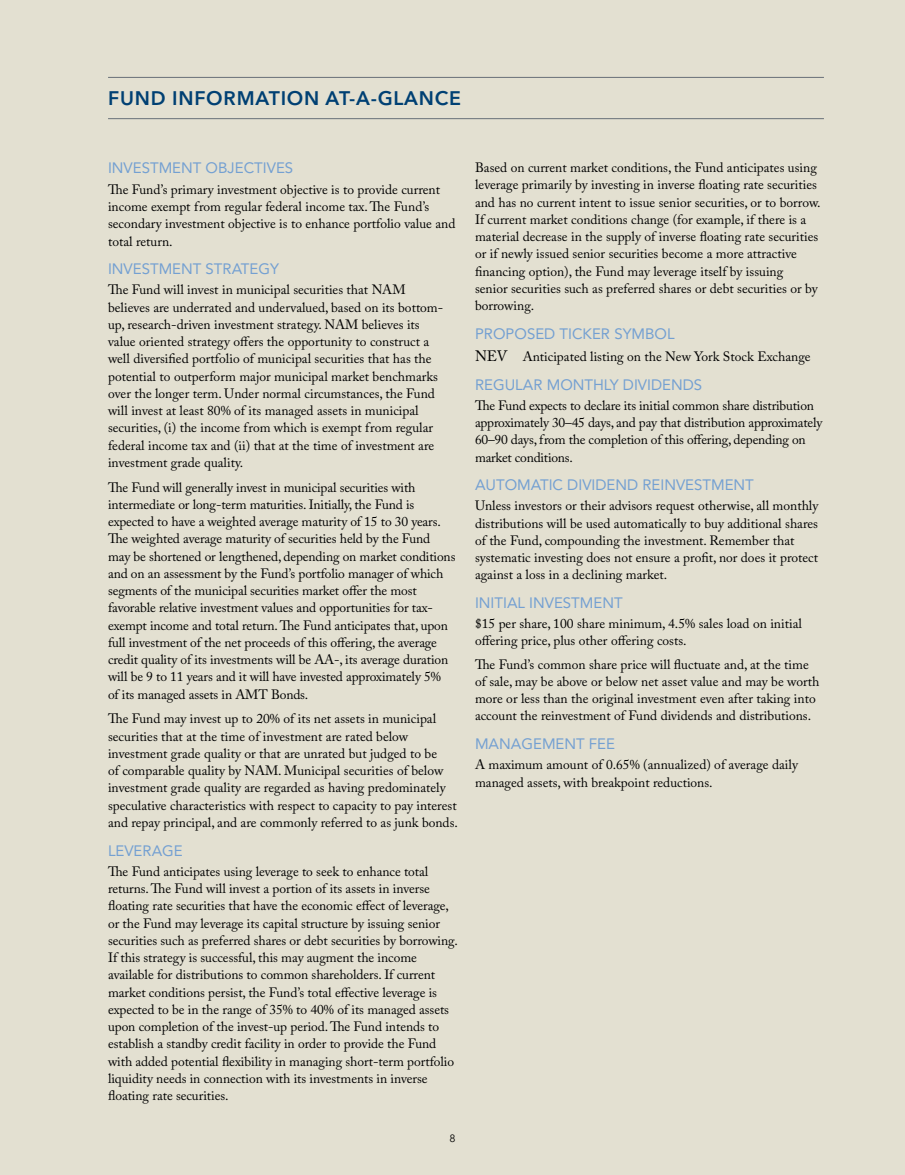
<style>
.page{position:relative;width:905px;height:1175px;background:#fff}
.page>*{position:absolute;margin:0;border:0;box-sizing:border-box;transform-origin:0 0}
.t1{font:600 19.5px "Avenir Next LT Pro";letter-spacing:.04em;color:#004073}
.t2{font:15px "Avenir";color:#74a0d1}
.t3{font:13.5px/17.2px "Adobe Caslon Pro";color:#000}
.s1{font-size:15px}
</style>
<div class="page">
<div style="left:0;top:0;width:904px;height:1174px;background:#e3e0d1"></div>
<hr style="left:108px;top:77px;width:716px;height:1px;background:#687078">
<hr style="left:108px;top:118px;width:716px;height:1px;background:#687078">
<h1 class="t1" style="left:108px;top:86px;width:354px">FUND INFORMATION AT-A-GLAN CE</h1>
<p class="t2" style="left:108px;top:159px;width:187px">INVESTMENT OBJECTIVES</p>
<p class="t3" style="left:108px;top:180px;width:349px">The Fund’s primary investment objective is to provide current income exempt from regular federal income tax. The Fund’s secondary investment objective is to enhance portfolio value and total return.</p>
<p class="t2" style="left:108px;top:260px;width:172px">INVESTMENT STRATEGY</p>
<p class="t3" style="left:108px;top:281px;width:337px">The Fund will invest in municipal securities that NAM believes are underrated and undervalued, based on its bottom&shy;up, research-driven investment strategy. NAM believes its value oriented strategy offers the opportunity to construct a well diversified portfolio of municipal securities that has the potential to outperform major municipal market benchmarks over the longer term. Under normal circumstances, the Fund will invest at least 80% of its managed assets in municipal securities, (i) the income from which is exempt from regular federal income tax and (ii) that at the time of investment are investment grade quality.</p>
<p class="t3" style="left:108px;top:478px;width:349px">The Fund will generally invest in municipal securities with intermediate or long-term maturities. Initially, the Fund is expected to have a weighted average maturity of 15 to 30 years.<br>The weighted average maturity of securities held by the Fund may be shortened or lengthened, depending on market conditions and on an assessment by the Fund’s portfolio manager of which segments of the municipal securities market offer the most favorable relative investment values and opportunities for tax&shy;exempt income and total return. The Fund anticipates that, upon full investment of the net proceeds of this offering, the average credit quality of its investments will be AA-, its average duration will be 9 to 11 years and it will have invested approximately 5%<br>of its managed assets in AMT Bonds.</p>
<p class="t3" style="left:108px;top:710px;width:351px">The Fund may invest up to 20% of its net assets in municipal securities that at the time of investment are rated below investment grade quality or that are unrated but judged to be<br>of comparable quality by NAM. Municipal securities of below investment grade quality are regarded as having predominately speculative characteristics with respect to capacity to pay interest and repay principal, and are commonly referred to as junk bonds.</p>
<p class="t2" style="left:108px;top:841px;width:76px">LEVERAGE</p>
<p class="t3" style="left:108px;top:862px;width:351px">The Fund anticipates using leverage to seek to enhance total returns. The Fund will invest a portion of its assets in inverse floating rate securities that have the economic effect of leverage, or the Fund may leverage its capital structure by issuing senior securities such as preferred shares or debt securities by borrowing.<br>If this strategy is successful, this may augment the income available for distributions to common shareholders. If current market conditions persist, the Fund’s total effective leverage is expected to be in the range of 35% to 40% of its managed assets upon completion of the invest-up period. The Fund intends to establish a standby credit facility in order to provide the Fund with added potential flexibility in managing short-term portfolio liquidity needs in connection with its investments in inverse floating rate securities.</p>
<p class="t3" style="left:475px;top:159px;width:347px">Based on current market conditions, the Fund anticipates using leverage primarily by investing in inverse floating rate securities and has no current intent to issue senior securities, or to borrow.<br>If current market conditions change (for example, if there is a material decrease in the supply of inverse floating rate securities or if newly issued senior securities become a more attractive financing option), the Fund may leverage itself by issuing<br>senior securities such as preferred shares or debt securities or by borrowing.</p>
<p class="t2" style="left:475px;top:325px;width:30px">PROPO</p>
<p class="t2" style="left:527px;top:325px;width:139px">SED TICKER SYMBOL</p>
<p class="t3" style="left:475px;top:348px;width:337px"><span class="s1">NEV</span> Anticipated listing on the New York Stock Exchange</p>
<p class="t2" style="left:475px;top:376px;width:229px">REGULAR MONTHLY DIVI DENDS</p>
<p class="t3" style="left:475px;top:396px;width:349px">The Fund expects to declare its initial common share distribution approximately 30–45 days, and pay that distribution approximately 60–90 days, from the completion of this offering, depending on market conditions.</p>
<p class="t2" style="left:475px;top:476px;width:280px">AUTOMATI C DIVI DEND REI NVESTMENT</p>
<p class="t3" style="left:475px;top:497px;width:345px">Unless investors or their advisors request otherwise, all monthly distributions will be used automatically to buy additional shares of the Fund, compounding the investment. Remember that systematic investing does not ensure a profit, nor does it protect against a loss in a declining market.</p>
<p class="t2" style="left:475px;top:594px;width:149px">INITIAL INVESTMENT</p>
<p class="t3" style="left:475px;top:615px;width:328px">$15 per share, 100 share minimum, 4.5% sales load on initial offering price, plus other offering costs.</p>
<p class="t3" style="left:475px;top:655px;width:346px">The Fund’s common share price will fluctuate and, at the time of sale, may be above or below net asset value and may be worth more or less than the original investment even after taking into account the reinvestment of Fund dividends and distributions.</p>
<p class="t2" style="left:475px;top:735px;width:142px">MANAGEMENT FEE</p>
<p class="t3" style="left:475px;top:756px;width:324px">A maximum amount of 0.65% (annualized) of average daily managed assets, with breakpoint reductions.</p>
</div>
